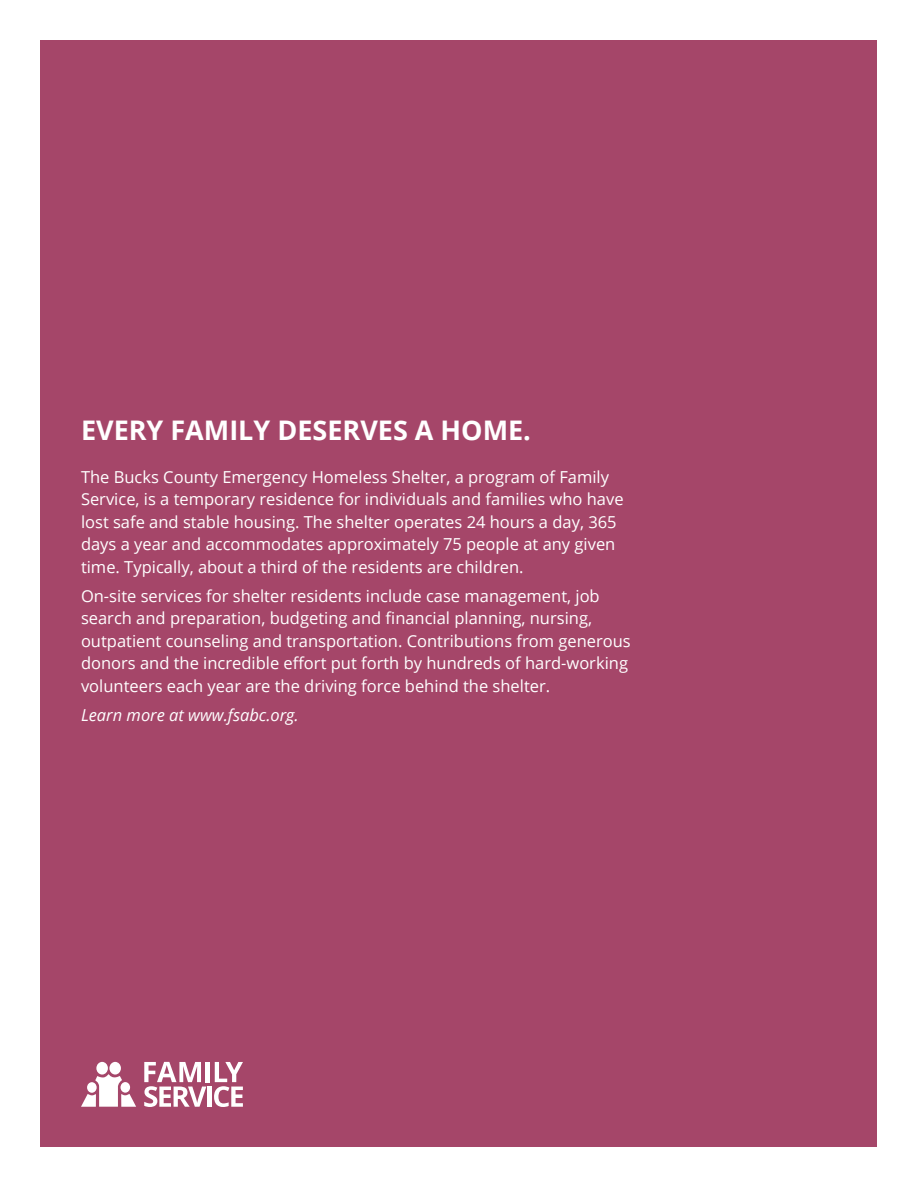
<style>
.page{position:relative;width:918px;height:1188px;background:#fff}
.page>*{position:absolute;margin:0;border:0;box-sizing:border-box;transform-origin:0 0}
.t1{font:700 27px "Open Sans";color:#fff}
.t2{font:16.5px/22.5px "Open Sans";color:#fff}
.t3{font:italic 16.5px "Open Sans";color:#fff}
</style>
<div class="page">
<div style="left:40px;top:40px;width:838px;height:1108px;background:#a54669"></div>
<div style="left:96px;top:1062px;width:12px;height:13px;background:#fff;border-radius:50%"></div>
<svg style="left:81px;top:1074px;width:55px;height:33px"></svg>
<div style="left:109px;top:1062px;width:12px;height:13px;background:#fff;border-radius:50%"></div>
<div style="left:207px;top:1087px;width:5px;height:20px;background:#fff"></div>
<svg style="left:144px;top:1062px;width:62px;height:45px"></svg>
<hr style="left:206px;top:1062px;width:4px;height:20px;background:#fff">
<svg style="left:214px;top:1062px;width:29px;height:45px"></svg>
<h1 class="t1" style="left:81px;top:411px;width:452px">EVERY FAMILY DESERVES A HOME.</h1>
<p class="t2" style="left:81px;top:465px;width:544px">The Bucks County Emergency Homeless Shelter, a program of Family Service, is a temporary residence for individuals and families who have lost safe and stable housing. The shelter operates 24 hours a day, 365 days a year and accommodates approximately 75 people at any given time. Typically, about a third of the residents are children.</p>
<p class="t2" style="left:81px;top:584px;width:551px">On-site services for shelter residents include case management, job search and preparation, budgeting and financial planning, nursing, outpatient counseling and transportation. Contributions from generous donors and the incredible effort put forth by hundreds of hard-working volunteers each year are the driving force behind the shelter.</p>
<p class="t3" style="left:81px;top:704px;width:219px">Learn more at www.fsabc.org.</p>
</div>
